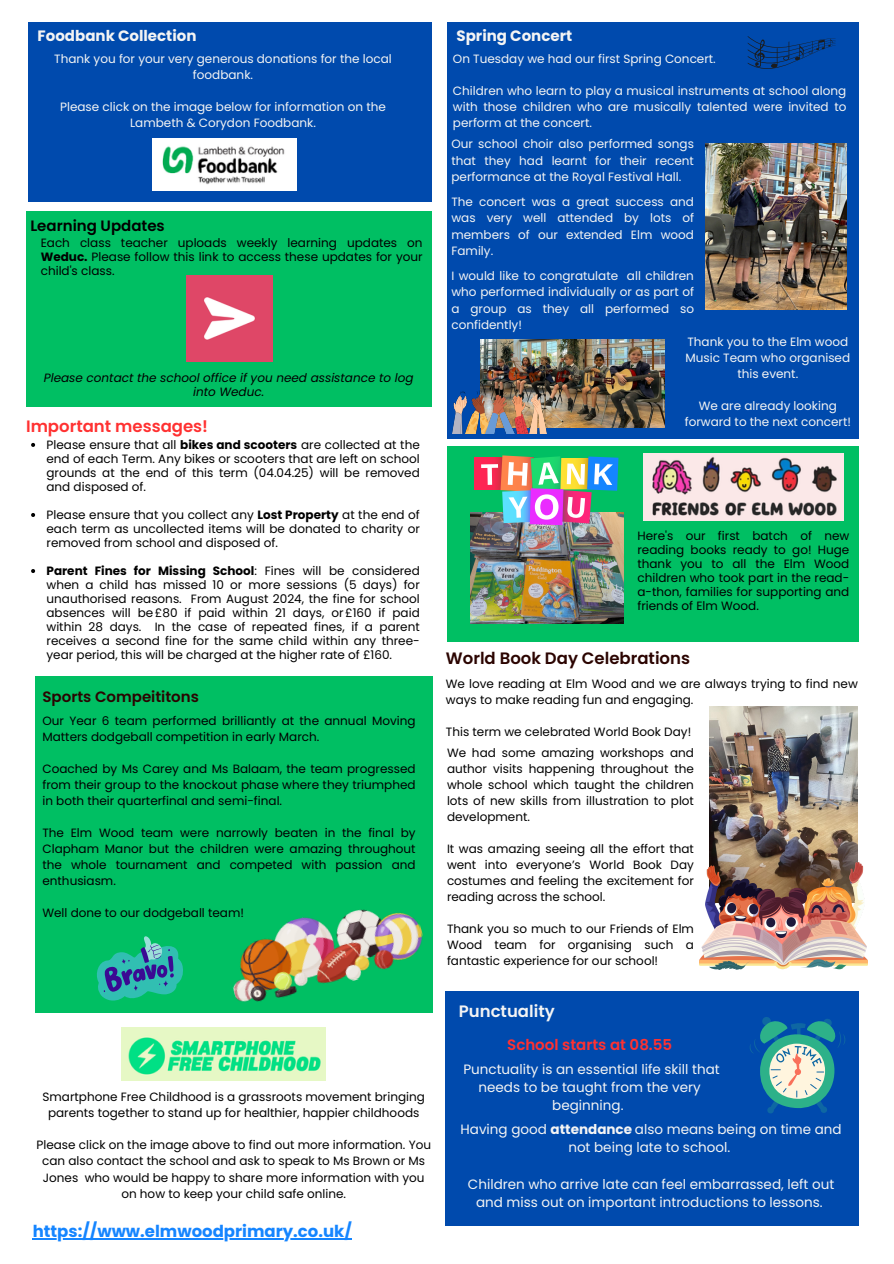
<style>
.page{position:relative;width:894px;height:1264px;background:#fff}
.page>*{position:absolute;margin:0;border:0;box-sizing:border-box;transform-origin:0 0}
.t1{font:700 16.5px "Poppins";color:#1585ff}
.t2{font:600 16.5px "Poppins";color:#2b0401}
.t3{font:600 16.5px "Poppins";color:#ff3131}
.t4{font:600 16.5px "Poppins";color:#f4f4f4}
.t5{font:700 15px "Poppins";color:#f4f4f4}
.t6{font:600 15px "Poppins";color:#ff3131}
.t7{font:600 15px "Poppins";color:#2b0401}
.t8{font:600 15px "Poppins";color:#000}
.t9{font:13.5px/18px "Poppins";color:#f4f4f4;text-align:center}
.t10{font:12px/16px "Poppins";color:#000;text-align:justify}
.t11{font:12px/16.5px "Poppins";color:#f4f4f4;text-align:center}
.t12{font:italic 12px/14px "Poppins";color:#000;text-align:center}
.s1{font-weight:700}
</style>
<div class="page">
<div style="left:26px;top:211px;width:406px;height:195px;background:#00bf63"></div>
<div style="left:35px;top:676px;width:397px;height:336px;background:#00bf63"></div>
<img style="left:186px;top:276px;width:86px;height:85px">
<div style="left:445px;top:991px;width:413px;height:235px;background:#004aad"></div>
<svg style="left:750px;top:1017px;width:95px;height:96px"></svg>
<div style="left:447px;top:22px;width:411px;height:416px;background:#004aad"></div>
<div style="left:29px;top:22px;width:403px;height:180px;background:#004aad"></div>
<img style="left:152px;top:138px;width:144px;height:52px">
<div style="left:447px;top:446px;width:411px;height:195px;background:#00bf63"></div>
<img style="left:643px;top:453px;width:200px;height:68px">
<img style="left:470px;top:512px;width:153px;height:111px">
<div style="left:474px;top:458px;width:28px;height:31px;background:#ff2554"></div>
<img style="left:481px;top:455px;width:137px;height:70px">
<img style="left:709px;top:706px;width:148px;height:156px">
<img style="left:699px;top:862px;width:168px;height:107px">
<svg style="left:97px;top:936px;width:86px;height:65px"></svg>
<img style="left:121px;top:1027px;width:204px;height:53px">
<img style="left:480px;top:339px;width:184px;height:88px">
<img style="left:705px;top:144px;width:141px;height:165px">
<img style="left:453px;top:390px;width:93px;height:43px">
<svg style="left:747px;top:36px;width:88px;height:33px"></svg>
<img style="left:233px;top:909px;width:190px;height:93px">
<svg style="left:31px;top:443px;width:4px;height:4px"></svg>
<svg style="left:31px;top:513px;width:4px;height:4px"></svg>
<svg style="left:31px;top:569px;width:4px;height:4px"></svg>
<hr style="left:33px;top:1238px;width:319px;height:1px;background:#1585ff">
<p class="t5" style="left:38px;top:25px;width:160px">Foodbank Collection</p>
<p class="t11" style="left:54px;top:50px;width:339px;line-height:16px">Thank you for your very generous donations for the local foodbank.</p>
<p class="t11" style="left:60px;top:98px;width:327px;line-height:16px">Please click on the image below for information on the<br>Lambeth &amp; Corydon Foodbank.</p>
<p class="t8" style="left:30px;top:215px;width:136px">Learning Updates</p>
<h1 class="t10" style="left:41px;top:236px;width:383px;line-height:14px">Each class teacher uploads weekly learning updates on <span class="s1">Weduc.</span> Please follow this link to access these updates for your child's class.</h1>
<p class="t12" style="left:44px;top:371px;width:371px">Please contact the school office if you need assistance to log into Weduc.</p>
<p class="t3" style="left:26px;top:414px;width:183px">Important messages!</p>
<p class="t10" style="left:46px;top:438px;width:375px;line-height:14px">Please ensure that all <span class="s1">bikes and scooters</span> are collected at the end of each Term. Any bikes or scooters that are left on school grounds at the end of this term (04.04.25) will be removed and disposed of.</p>
<p class="t10" style="left:46px;top:508px;width:375px;line-height:14px">Please ensure that you collect any <span class="s1">Lost Property</span> at the end of each term as uncollected items will be donated to charity or removed from school and disposed of.</p>
<h1 class="t10" style="left:46px;top:564px;width:375px;line-height:14px"><span class="s1">Parent Fines for Missing School</span>: Fines will be considered when a child has missed 10 or more sessions (5 days) for unauthorised reasons. From August 2024, the fine for school absences will be£80 if paid within 21 days, or£160 if paid within 28 days. In the case of repeated fines, if a parent receives a second fine for the same child within any three&shy;year period, this will be charged at the higher rate of £160.</h1>
<h1 class="t5" style="left:456px;top:25px;width:117px">Spring Concert</h1>
<p class="t11" style="left:453px;top:50px;width:264px">On Tuesday we had our first Spring Concert.</p>
<p class="t11" style="left:453px;top:82px;width:395px;line-height:16px;text-align:justify">Children who learn to play a musical instruments at school along with those children who are musically talented were invited to perform at the concert.</p>
<p class="t11" style="left:451px;top:136px;width:244px;text-align:justify">Our school choir also performed songs that they had learnt for their recent performance at the Royal Festival Hall.</p>
<h1 class="t11" style="left:451px;top:193px;width:244px;text-align:justify">The concert was a great success and was very well attended by lots of members of our extended Elm wood Family.</h1>
<h1 class="t11" style="left:451px;top:267px;width:244px;text-align:justify">I would like to congratulate all children who performed individually or as part of a group as they all performed so confidently!</h1>
<p class="t11" style="left:685px;top:334px;width:166px;line-height:16px">Thank you to the Elm wood<br>Music Team who organised this event.</p>
<p class="t11" style="left:684px;top:398px;width:168px;line-height:16px">We are already looking forward to the next concert!</p>
<p class="t10" style="left:637px;top:529px;width:213px;line-height:14px">Here's our first batch of new reading books ready to go! Huge thank you to all the Elm Wood children who took part in the read&shy;a-thon, families for supporting and friends of Elm Wood.</p>
<p class="t2" style="left:446px;top:647px;width:245px">World Book Day Celebrations</p>
<p class="t7" style="left:42px;top:686px;width:158px">Sports Compeititons</p>
<p class="t10" style="left:446px;top:676px;width:413px">We love reading at Elm Wood and we are always trying to find new ways to make reading fun and engaging.</p>
<p class="t10" style="left:446px;top:724px;width:247px">This term we celebrated World Book Day!</p>
<p class="t10" style="left:42px;top:712px;width:374px">Our Year 6 team performed brilliantly at the annual Moving<br>Matters dodgeball competition in early March.</p>
<p class="t10" style="left:42px;top:760px;width:374px">Coached by Ms Carey and Ms Balaam, the team progressed from their group to the knockout phase where they triumphed in both their quarterfinal and semi-final.</p>
<p class="t10" style="left:42px;top:824px;width:374px">The Elm Wood team were narrowly beaten in the final by Clapham Manor but the children were amazing throughout the whole tournament and competed with passion and enthusiasm.</p>
<p class="t10" style="left:42px;top:904px;width:203px">Well done to our dodgeball team!</p>
<p class="t10" style="left:447px;top:744px;width:248px">We had some amazing workshops and author visits happening throughout the whole school which taught the children lots of new skills from illustration to plot development.</p>
<p class="t10" style="left:447px;top:840px;width:248px">It was amazing seeing all the effort that went into everyone’s World Book Day costumes and feeling the excitement for reading across the school.</p>
<p class="t10" style="left:447px;top:920px;width:248px">Thank you so much to our Friends of Elm Wood team for organising such a fantastic experience for our school!</p>
<p class="t10" style="left:42px;top:1089px;width:384px;text-align:center">Smartphone Free Childhood is a grassroots movement bringing parents together to stand up for healthier, happier childhoods</p>
<h1 class="t10" style="left:36px;top:1137px;width:396px;text-align:center">Please click on the image above to find out more information. You can also contact the school and ask to speak to Ms Brown or Ms Jones who would be happy to share more information with you on how to keep your child safe online.</h1>
<p class="t1" style="left:33px;top:1219px;width:320px">https://www.elmwoodprimary.co.uk/</p>
<p class="t4" style="left:458px;top:1000px;width:97px">Punctuality</p>
<p class="t6" style="left:507px;top:1034px;width:166px">School starts at 08.55</p>
<p class="t9" style="left:463px;top:1060px;width:258px">Punctuality is an essential life skill that needs to be taught from the very beginning.</p>
<p class="t9" style="left:460px;top:1120px;width:382px">Having good <span class="s1">attendance</span> also means being on time and not being late to school.</p>
<p class="t9" style="left:468px;top:1174px;width:368px">Children who arrive late can feel embarrassed, left out and miss out on important introductions to lessons.</p>
</div>
